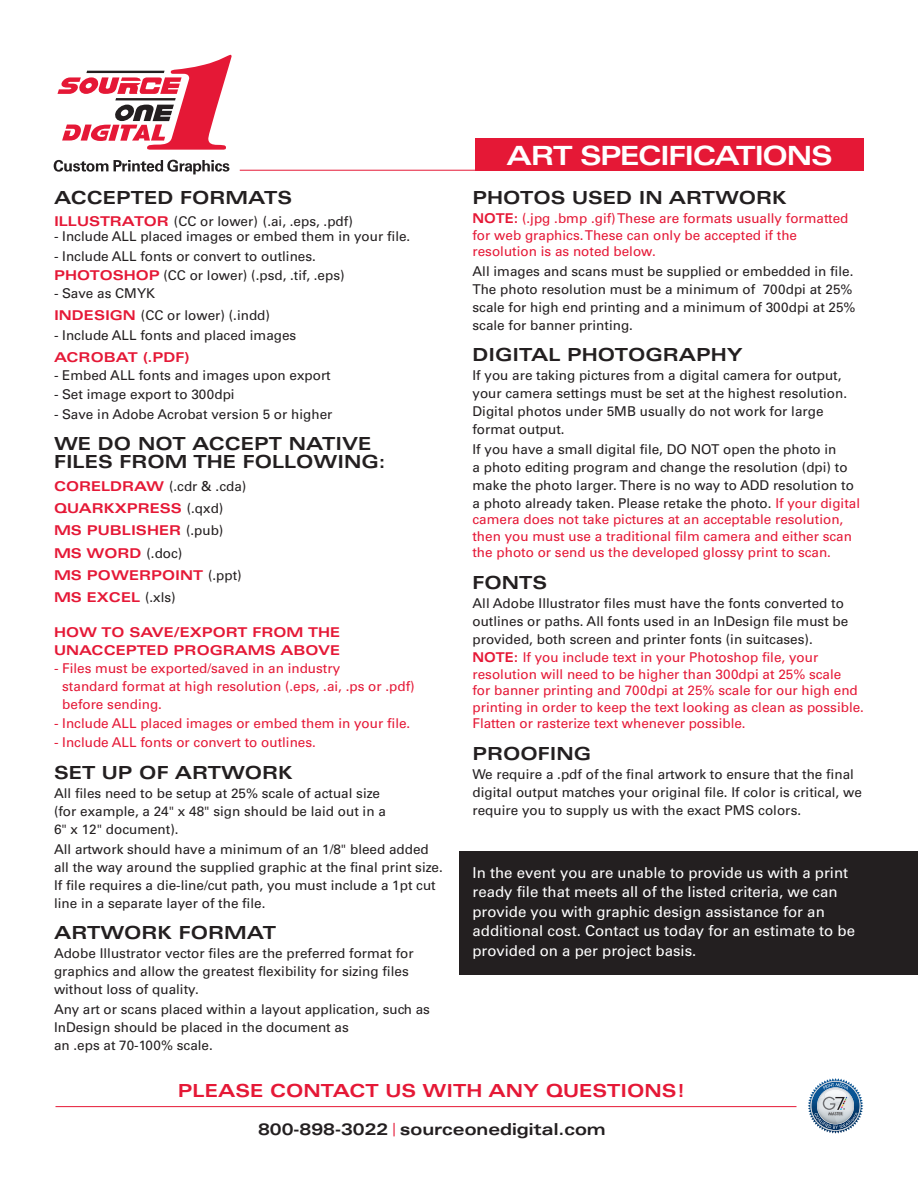
<style>
.page{position:relative;width:918px;height:1188px;background:#fff}
.page>*{position:absolute;margin:0;border:0;box-sizing:border-box;transform-origin:0 0}
.t1{font:700 expanded 26.4px "Univers";letter-spacing:-.055em;color:#fff}
.t2{font:700 expanded 18px/18px "Univers";color:#231f20}
.t3{font:700 expanded 18px "Univers";color:#e51836}
.t4{font:700 expanded 16.5px "Univers";color:#231f20}
.Rev{font:15px/19.5px "Univers";color:#fff}
.Body_Copy{font:13.5px/18px "Univers";color:#231f20}
.Body_Copy-2{font:13.5px/16.5px "Univers";color:#e51836}
.Body_Copy-3{font:700 expanded 13.5px/18px "Univers";color:#e51836}
.s1{font-weight:700;font-stretch:expanded;color:#e51836}
.s2{font-weight:400;font-stretch:normal;color:#231f20}
.s3{font-weight:700;font-stretch:expanded}
.s4{color:#e51836}
.s5{font-weight:400;font-stretch:normal;font-size:13.5px;color:#e51836}
</style>
<div class="page">
<hr style="left:240px;top:170px;width:624px;height:1px;background:#e51836">
<div style="left:475px;top:138px;width:389px;height:33px;background:#e51836"></div>
<div style="left:459px;top:851px;width:459px;height:123px;background:#231f20"></div>
<hr style="left:56px;top:1106px;width:740px;height:1px;background:#e51836">
<svg style="left:808px;top:1078px;width:56px;height:56px"></svg>
<svg style="left:57px;top:54px;width:175px;height:96px"></svg>
<svg style="left:54px;top:160px;width:175px;height:14px"></svg>
<p class="t2" style="left:54px;top:188px;width:240px">ACCEPTED FORMATS</p>
<p class="Body_Copy" style="left:54px;top:213px;width:300px"><span class="s1">ILLUSTRATOR</span> (CC or lower) (.ai, .eps, .pdf)</p>
<p class="Body_Copy" style="left:54px;top:228px;width:358px">- Include ALL placed images or embed them in your file.</p>
<p class="Body_Copy" style="left:54px;top:247px;width:263px">- Include ALL fonts or convert to outlines.</p>
<p class="Body_Copy" style="left:54px;top:266px;width:292px"><span class="s1">PHOTOSHOP</span> (CC or lower) (.psd, .tif, .eps)</p>
<p class="Body_Copy" style="left:54px;top:284px;width:103px">- Save as CMYK</p>
<p class="Body_Copy" style="left:54px;top:307px;width:217px"><span class="s1">INDESIGN</span> (CC or lower) (.indd)</p>
<p class="Body_Copy" style="left:54px;top:326px;width:244px">- Include ALL fonts and placed images</p>
<p class="Body_Copy-3" style="left:54px;top:348px;width:137px">ACROBAT (.PDF)</p>
<p class="Body_Copy" style="left:54px;top:366px;width:278px">- Embed ALL fonts and images upon export</p>
<p class="Body_Copy" style="left:54px;top:386px;width:182px">- Set image export to 300dpi</p>
<p class="Body_Copy" style="left:54px;top:405px;width:280px">- Save in Adobe Acrobat version 5 or higher</p>
<p class="t2" style="left:54px;top:435px;width:333px">WE DO NOT ACCEPT NATIVE<br>FILES FROM THE FOLLOWING:</p>
<p class="Body_Copy" style="left:54px;top:477px;width:194px"><span class="s1">CORELDRAW</span> (.cdr &amp; .cda)</p>
<p class="Body_Copy-3" style="left:54px;top:499px;width:171px">QUARKXPRESS <span class="s2">(.qxd)</span></p>
<p class="Body_Copy-3" style="left:54px;top:521px;width:171px">MS PUBLISHER <span class="s2">(.pub)</span></p>
<p class="Body_Copy-3" style="left:54px;top:544px;width:130px">MS WORD <span class="s2">(.doc)</span></p>
<p class="Body_Copy-3" style="left:54px;top:566px;width:189px">MS POWERPOINT <span class="s2">(.ppt)</span></p>
<p class="Body_Copy-3" style="left:54px;top:588px;width:123px">MS EXCEL <span class="s2">(.xls)</span></p>
<p class="Body_Copy-3" style="left:54px;top:623px;width:288px">HOW TO SAVE/EXPORT FROM THE<br>UNACCEPTED PROGRAMS ABOVE</p>
<p class="Body_Copy-2" style="left:62px;top:659px;width:354px;line-height:18px;text-indent:-8px">- Files must be exported/saved in an industry<br>standard format at high resolution (.eps, .ai, .ps or .pdf) before sending.</p>
<p class="Body_Copy-2" style="left:54px;top:715px;width:358px">- Include ALL placed images or embed them in your file.</p>
<p class="Body_Copy-2" style="left:54px;top:734px;width:263px">- Include ALL fonts or convert to outlines.</p>
<p class="t2" style="left:54px;top:763px;width:240px">SET UP OF ARTWORK</p>
<p class="Body_Copy" style="left:54px;top:785px;width:333px">All files need to be setup at 25% scale of actual size (for example, a 24" x 48" sign should be laid out in a<br>6" x 12" document).</p>
<p class="Body_Copy" style="left:54px;top:840px;width:390px">All artwork should have a minimum of an 1/8" bleed added all the way around the supplied graphic at the final print size.<br>If file requires a die-line/cut path, you must include a 1pt cut line in a separate layer of the file.</p>
<p class="t2" style="left:54px;top:924px;width:224px">ARTWORK FORMAT</p>
<p class="Body_Copy" style="left:54px;top:945px;width:361px">Adobe Illustrator vector files are the preferred format for graphics and allow the greatest flexibility for sizing files without loss of quality.</p>
<p class="Body_Copy" style="left:54px;top:1000px;width:378px">Any art or scans placed within a layout application, such as<br>InDesign should be placed in the document as<br>an .eps at 70-100% scale.</p>
<p class="t1" style="left:507px;top:141px;width:328px">ART SPECIFICATIONS</p>
<p class="t2" style="left:472px;top:188px;width:316px">PHOTOS USED IN ARTWORK</p>
<p class="Body_Copy-2" style="left:472px;top:210px;width:378px"><span class="s3">NOTE:</span> (.jpg .bmp .gif) These are formats usually formatted for web graphics. These can only be accepted if the resolution is as noted below.</p>
<p class="Body_Copy" style="left:472px;top:262px;width:385px">All images and scans must be supplied or embedded in file.<br>The photo resolution must be a minimum of 700dpi at 25% scale for high end printing and a minimum of 300dpi at 25% scale for banner printing.</p>
<p class="t2" style="left:472px;top:346px;width:272px">DIGITAL PHOTOGRAPHY</p>
<p class="Body_Copy" style="left:472px;top:367px;width:376px">If you are taking pictures from a digital camera for output, your camera settings must be set at the highest resolution.<br>Digital photos under 5MB usually do not work for large format output.</p>
<p class="Body_Copy" style="left:472px;top:440px;width:389px">If you have a small digital file, DO NOT open the photo in<br>a photo editing program and change the resolution (dpi) to make the photo larger. There is no way to ADD resolution to a photo already taken. Please retake the photo. <span class="s4">If your digital</span></p>
<p class="Body_Copy-2" style="left:472px;top:511px;width:381px">camera does not take pictures at an acceptable resolution, then you must use a traditional film camera and either scan the photo or send us the developed glossy print to scan.</p>
<p class="t2" style="left:472px;top:573px;width:76px">FONTS</p>
<p class="Body_Copy" style="left:472px;top:594px;width:377px">All Adobe Illustrator files must have the fonts converted to outlines or paths. All fonts used in an InDesign file must be provided, both screen and printer fonts (in suitcases).<br><span class="s1">NOTE:</span> <span class="s4">If you include text in your Photoshop file, your</span></p>
<p class="Body_Copy-2" style="left:472px;top:666px;width:393px">resolution will need to be higher than 300dpi at 25% scale<br>for banner printing and 700dpi at 25% scale for our high end printing in order to keep the text looking as clean as possible.<br>Flatten or rasterize text whenever possible.</p>
<p class="t2" style="left:472px;top:744px;width:120px">PROOFING</p>
<p class="Body_Copy" style="left:472px;top:765px;width:391px">We require a .pdf of the final artwork to ensure that the final digital output matches your original file. If color is critical, we require you to supply us with the exact PMS colors.</p>
<p class="Rev" style="left:472px;top:863px;width:384px">In the event you are unable to provide us with a print ready file that meets all of the listed criteria, we can provide you with graphic design assistance for an additional cost. Contact us today for an estimate to be provided on a per project basis.</p>
<p class="t3" style="left:178px;top:1081px;width:510px">PLEASE CONTACT US WITH ANY QUESTIONS!</p>
<p class="t4" style="left:258px;top:1119px;width:349px">800-898-3022 <span class="s5">|</span> sourceonedigital.com</p>
</div>
